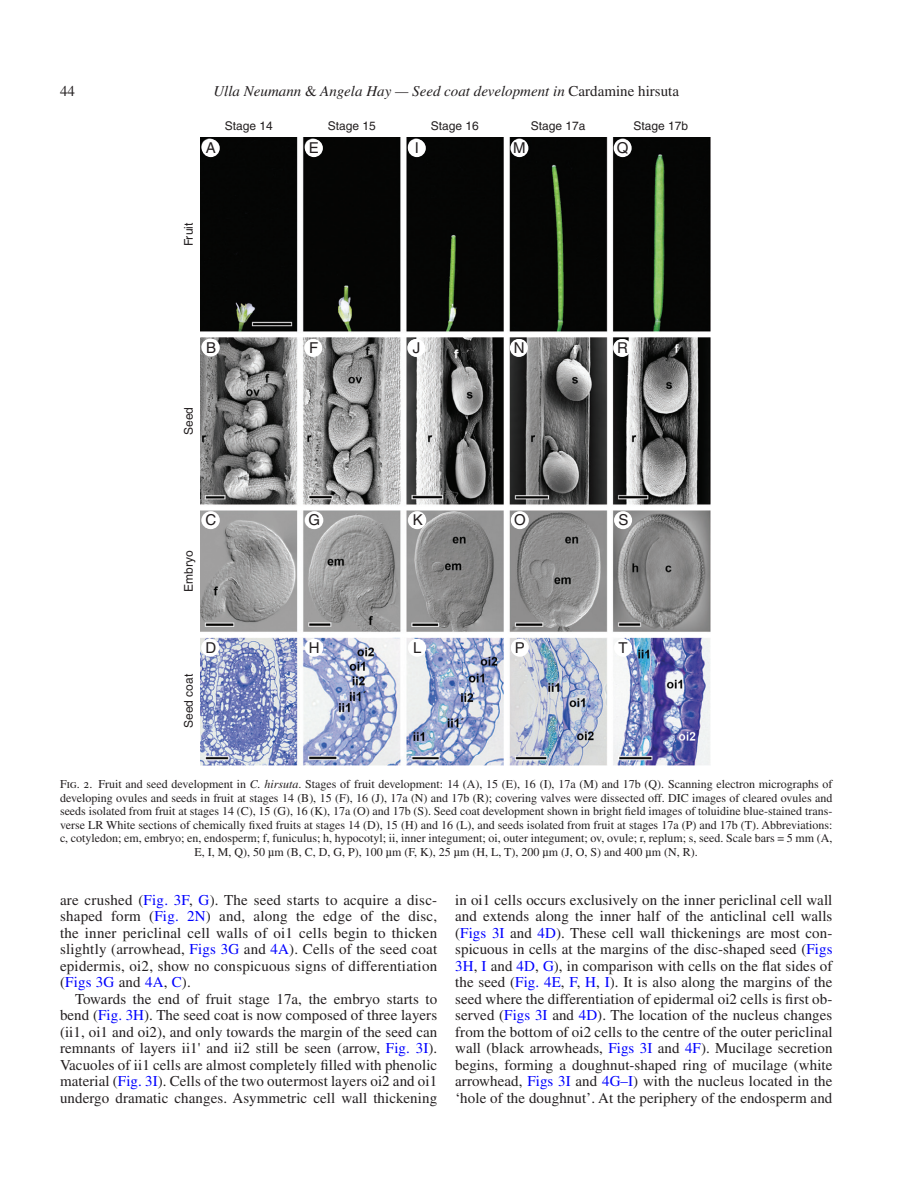
<style>
.page{position:relative;width:918px;height:1186px;background:#fff}
.page>*{position:absolute;margin:0;border:0;box-sizing:border-box;transform-origin:0 0}
.t1{font:15px/16.5px "Times LT Std";letter-spacing:.005em;color:#231f20;text-align:justify}
.t2{font:italic 15px "Times LT Std";color:#231f20}
.t3{font:15px "Helvetica";color:#231f20}
.t4{font:12px/13.5px "Times LT Std";color:#231f20;text-align:center}
.t5{font:12px "Helvetica";color:#231f20}
.t6{font:700 12px "Arial";color:#231f20}
.s1{font-style:normal}
.s2{font-style:italic}
.s3{font-family:"Gandhari Unicode"}
.s4{color:#00f}
</style>
<div class="page">
<img style="left:201px;top:138px;width:509px;height:627px">
<div style="left:202px;top:139px;width:18px;height:18px;background:#fff;border-radius:50%"></div>
<div style="left:202px;top:339px;width:18px;height:18px;background:#fff;border-radius:50%"></div>
<div style="left:202px;top:511px;width:18px;height:18px;background:#fff;border-radius:50%"></div>
<div style="left:201px;top:639px;width:18px;height:18px;background:#fff;border-radius:50%"></div>
<div style="left:305px;top:139px;width:18px;height:18px;background:#fff;border-radius:50%"></div>
<div style="left:304px;top:339px;width:18px;height:18px;background:#fff;border-radius:50%"></div>
<div style="left:305px;top:511px;width:18px;height:18px;background:#fff;border-radius:50%"></div>
<div style="left:305px;top:639px;width:18px;height:18px;background:#fff;border-radius:50%"></div>
<div style="left:408px;top:139px;width:18px;height:18px;background:#fff;border-radius:50%"></div>
<div style="left:407px;top:339px;width:18px;height:18px;background:#fff;border-radius:50%"></div>
<div style="left:408px;top:511px;width:18px;height:18px;background:#fff;border-radius:50%"></div>
<div style="left:408px;top:639px;width:18px;height:18px;background:#fff;border-radius:50%"></div>
<div style="left:510px;top:139px;width:18px;height:18px;background:#fff;border-radius:50%"></div>
<div style="left:510px;top:339px;width:18px;height:18px;background:#fff;border-radius:50%"></div>
<div style="left:511px;top:511px;width:18px;height:18px;background:#fff;border-radius:50%"></div>
<div style="left:511px;top:639px;width:18px;height:18px;background:#fff;border-radius:50%"></div>
<div style="left:614px;top:139px;width:18px;height:18px;background:#fff;border-radius:50%"></div>
<div style="left:613px;top:339px;width:18px;height:18px;background:#fff;border-radius:50%"></div>
<div style="left:614px;top:511px;width:18px;height:18px;background:#fff;border-radius:50%"></div>
<div style="left:614px;top:639px;width:18px;height:18px;background:#fff;border-radius:50%"></div>
<p class="t1" style="left:60px;top:83px;width:16px">44</p>
<p class="t2" style="left:213px;top:83px;width:467px">Ulla Neumann <span class="s1">&amp;</span> Angela Hay — Seed coat development in <span class="s1">Cardamine hirsuta</span></p>
<p class="t3" style="left:206px;top:139px;width:12px">A</p>
<p class="t5" style="left:225px;top:119px;width:50px">Stage 14</p>
<p class="t5" style="left:182px;top:246px;width:25px;rotate:-90deg">Fruit</p>
<p class="t3" style="left:309px;top:139px;width:12px">E</p>
<p class="t5" style="left:328px;top:119px;width:50px">Stage 15</p>
<p class="t5" style="left:431px;top:119px;width:50px">Stage 16</p>
<p class="t5" style="left:531px;top:119px;width:56px">Stage 17a</p>
<p class="t5" style="left:633px;top:119px;width:56px">Stage 17b</p>
<p class="t3" style="left:415px;top:139px;width:6px">I</p>
<p class="t3" style="left:513px;top:139px;width:14px">M</p>
<p class="t3" style="left:617px;top:139px;width:13px">Q</p>
<p class="t3" style="left:206px;top:339px;width:12px">B</p>
<p class="t5" style="left:182px;top:435px;width:30px;rotate:-90deg">Seed</p>
<p class="t5" style="left:182px;top:592px;width:43px;rotate:-90deg">Embryo</p>
<p class="t3" style="left:205px;top:511px;width:12px">C</p>
<p class="t5" style="left:182px;top:728px;width:56px;rotate:-90deg">Seed coat</p>
<p class="t3" style="left:206px;top:639px;width:12px">D</p>
<p class="t3" style="left:309px;top:339px;width:11px">F</p>
<p class="t3" style="left:413px;top:339px;width:9px">J</p>
<p class="t3" style="left:514px;top:339px;width:12px">N</p>
<p class="t3" style="left:617px;top:339px;width:12px">R</p>
<p class="t3" style="left:309px;top:511px;width:13px">G</p>
<p class="t3" style="left:413px;top:511px;width:12px">K</p>
<p class="t3" style="left:514px;top:511px;width:13px">O</p>
<p class="t3" style="left:619px;top:511px;width:12px">S</p>
<p class="t3" style="left:309px;top:639px;width:12px">H</p>
<p class="t3" style="left:413px;top:639px;width:10px">L</p>
<p class="t3" style="left:515px;top:639px;width:12px">P</p>
<p class="t3" style="left:619px;top:639px;width:11px">T</p>
<p class="t6" style="left:362px;top:687px;width:5px">´</p>
<p class="t6" style="left:460px;top:714px;width:5px">´</p>
<p class="t4" style="left:60px;top:777px;width:774px">Fig. 2. Fruit and seed development in <span class="s2">C. hirsuta</span>. Stages of fruit development: 14 (A), 15 (E), 16 (I), 17a (M) and 17b (Q). Scanning electron micrographs of developing ovules and seeds in fruit at stages 14 (B), 15 (F), 16 (J), 17a (N) and 17b (R); covering valves were dissected off. DIC images of cleared ovules and seeds isolated from fruit at stages 14 (C), 15 (G), 16 (K), 17a (O) and 17b (S). Seed coat development shown in bright field images of toluidine blue-stained trans&shy;verse LR White sections of chemically fixed fruits at stages 14 (D), 15 (H) and 16 (L), and seeds isolated from fruit at stages 17a (P) and 17b (T). Abbreviations: c, cotyledon; em, embryo; en, endosperm; f, funiculus; h, hypocotyl; ii, inner integument; oi, outer integument; ov, ovule; r, replum; s, seed. Scale bars = 5 mm (A, E, I, M, Q), 50 <span class="s3">µ</span>m (B, C, D, G, P), 100 <span class="s3">µ</span>m (F, K), 25 <span class="s3">µ</span>m (H, L, T), 200 <span class="s3">µ</span>m (J, O, S) and 400 <span class="s3">µ</span>m (N, R).</p>
<p class="t1" style="left:60px;top:891px;width:379px">are crushed (<span class="s4">Fig. 3F</span>, <span class="s4">G</span>). The seed starts to acquire a disc&shy;shaped form (<span class="s4">Fig. 2N</span>) and, along the edge of the disc, the inner periclinal cell walls of oi1 cells begin to thicken slightly (arrowhead, <span class="s4">Figs 3G</span> and <span class="s4">4A</span>). Cells of the seed coat epidermis, oi2, show no conspicuous signs of differentiation (<span class="s4">Figs 3G</span> and <span class="s4">4A</span>, <span class="s4">C</span>).</p>
<p class="t1" style="left:60px;top:990px;width:379px;text-indent:15px">Towards the end of fruit stage 17a, the embryo starts to bend (<span class="s4">Fig. 3H</span>). The seed coat is now composed of three layers (ii1, oi1 and oi2), and only towards the margin of the seed can remnants of layers ii1' and ii2 still be seen (arrow, <span class="s4">Fig. 3I</span>).<br>Vacuoles of ii1 cells are almost completely filled with phenolic material (<span class="s4">Fig. 3I</span>). Cells of the two outermost layers oi2 and oi1 undergo dramatic changes. Asymmetric cell wall thickening</p>
<p class="t1" style="left:455px;top:891px;width:379px">in oi1 cells occurs exclusively on the inner periclinal cell wall and extends along the inner half of the anticlinal cell walls (<span class="s4">Figs 3I</span> and <span class="s4">4D</span>). These cell wall thickenings are most con&shy;spicuous in cells at the margins of the disc-shaped seed (<span class="s4">Figs 3H</span>, <span class="s4">I</span> and <span class="s4">4D</span>, <span class="s4">G</span>), in comparison with cells on the flat sides of the seed (<span class="s4">Fig. 4E</span>, <span class="s4">F</span>, <span class="s4">H</span>, <span class="s4">I</span>). It is also along the margins of the seed where the differentiation of epidermal oi2 cells is first ob&shy;served (<span class="s4">Figs 3I</span> and <span class="s4">4D</span>). The location of the nucleus changes from the bottom of oi2 cells to the centre of the outer periclinal wall (black arrowheads, <span class="s4">Figs 3I</span> and <span class="s4">4F</span>). Mucilage secretion begins, forming a doughnut-shaped ring of mucilage (white arrowhead, <span class="s4">Figs 3I</span> and <span class="s4">4G–I</span>) with the nucleus located in the ‘hole of the doughnut’. At the periphery of the endosperm and</p>
</div>
